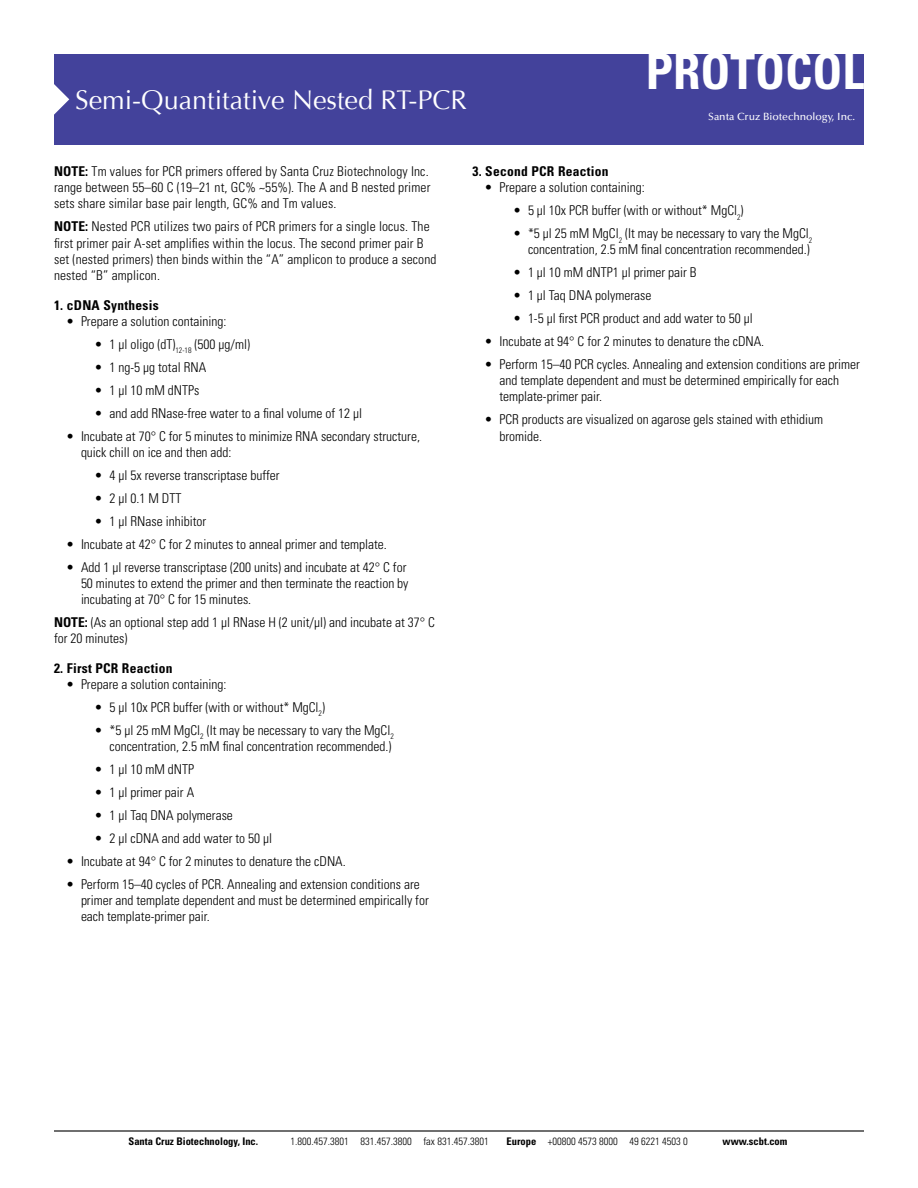
<style>
.page{position:relative;width:918px;height:1188px;background:#fff}
.page>*{position:absolute;margin:0;border:0;box-sizing:border-box;transform-origin:0 0}
.t1{font:700 condensed 49.2px "Univers";color:#fff}
.t2{font:27px "Optima";color:#fff}
.t3{font:300 condensed 13.5px/16.2px "Univers";color:#000}
.t4{font:700 condensed 13.5px "Univers";letter-spacing:.02em;color:#000}
.t5{font:300 condensed 10.5px "Univers";color:#000}
.t6{font:700 condensed 10.5px "Univers";color:#000}
.t7{font:500 10.5px "Optima";color:#fff}
.s1{font-weight:700}
</style>
<div class="page">
<div style="left:54px;top:54px;width:810px;height:91px;background:#43429b"></div>
<svg style="left:54px;top:84px;width:15px;height:31px"></svg>
<hr style="left:54px;top:1130px;width:810px;height:2px;background:#000">
<p class="t2" style="left:75px;top:84px;width:393px">Semi-Quantitative Nested RT-PCR</p>
<p class="t1" style="left:646px;top:42px;width:220px">PROTOCOL</p>
<p class="t7" style="left:708px;top:111px;width:148px">Santa Cruz Biotechnology, Inc.</p>
<p class="t3" style="left:54px;top:163px;width:378px"><span class="s1">NOTE:</span> Tm values for PCR primers offered by Santa Cruz Biotechnology Inc. range between 55–60 C (19–21 nt, GC% ~55%). The A and B nested primer sets share similar base pair length, GC% and Tm values.</p>
<p class="t3" style="left:54px;top:218px;width:384px"><span class="s1">NOTE:</span> Nested PCR utilizes two pairs of PCR primers for a single locus. The first primer pair A-set amplifies within the locus. The second primer pair B set (nested primers) then binds within the “A” amplicon to produce a second nested “B” amplicon.</p>
<p class="t4" style="left:54px;top:297px;width:106px">1. cDNA Synthesis</p>
<p class="t3" style="left:66px;top:313px;width:162px">• Prepare a solution containing:</p>
<p class="t3" style="left:94px;top:336px;width:157px">• 1 µl oligo (dT)<sub>12-18</sub> (500 µg/ml)</p>
<p class="t3" style="left:94px;top:359px;width:113px">• 1 ng-5 µg total RNA</p>
<p class="t3" style="left:94px;top:382px;width:106px">• 1 µl 10 mM dNTPs</p>
<p class="t3" style="left:94px;top:405px;width:269px">• and add RNase-free water to a final volume of 12 µl</p>
<p class="t3" style="left:81px;top:428px;width:341px;text-indent:-15px">• Incubate at 70° C for 5 minutes to minimize RNA secondary structure, quick chill on ice and then add:</p>
<p class="t3" style="left:94px;top:467px;width:187px">• 4 µl 5x reverse transcriptase buffer</p>
<p class="t3" style="left:94px;top:490px;width:88px">• 2 µl 0.1 M DTT</p>
<p class="t3" style="left:94px;top:513px;width:113px">• 1 µl RNase inhibitor</p>
<p class="t3" style="left:66px;top:536px;width:322px">• Incubate at 42° C for 2 minutes to anneal primer and template.</p>
<p class="t3" style="left:81px;top:559px;width:329px;text-indent:-15px">• Add 1 µl reverse transcriptase (200 units) and incubate at 42° C for<br>50 minutes to extend the primer and then terminate the reaction by incubating at 70° C for 15 minutes.</p>
<p class="t3" style="left:54px;top:614px;width:382px"><span class="s1">NOTE:</span> (As an optional step add 1 µl RNase H (2 unit/µl) and incubate at 37° C for 20 minutes)</p>
<p class="t4" style="left:54px;top:660px;width:120px">2. First PCR Reaction</p>
<p class="t3" style="left:66px;top:676px;width:162px">• Prepare a solution containing:</p>
<p class="t3" style="left:94px;top:699px;width:232px">• 5 µl 10x PCR buffer (with or without* MgCl<sub>2</sub>)</p>
<p class="t3" style="left:94px;top:722px;width:301px;text-align:right">• *5 µl 25 mM MgCl<sub>2</sub> (It may be necessary to vary the MgCl<sub>2 </sub>concentration, 2.5 mM final concentration recommended.)</p>
<p class="t3" style="left:94px;top:761px;width:101px">• 1 µl 10 mM dNTP</p>
<p class="t3" style="left:94px;top:784px;width:101px">• 1 µl primer pair A</p>
<p class="t3" style="left:94px;top:807px;width:140px">• 1 µl Taq DNA polymerase</p>
<p class="t3" style="left:94px;top:830px;width:179px">• 2 µl cDNA and add water to 50 µl</p>
<p class="t3" style="left:66px;top:853px;width:281px">• Incubate at 94° C for 2 minutes to denature the cDNA.</p>
<p class="t3" style="left:81px;top:876px;width:349px;text-indent:-15px">• Perform 15–40 cycles of PCR. Annealing and extension conditions are primer and template dependent and must be determined empirically for each template-primer pair.</p>
<p class="t4" style="left:472px;top:163px;width:138px">3. Second PCR Reaction</p>
<p class="t3" style="left:484px;top:179px;width:162px">• Prepare a solution containing:</p>
<p class="t3" style="left:513px;top:202px;width:232px">• 5 µl 10x PCR buffer (with or without* MgCl<sub>2</sub>)</p>
<p class="t3" style="left:513px;top:225px;width:301px;text-align:right">• *5 µl 25 mM MgCl<sub>2</sub> (It may be necessary to vary the MgCl<sub>2 </sub>concentration, 2.5 mM final concentration recommended.)</p>
<p class="t3" style="left:513px;top:264px;width:185px">• 1 µl 10 mM dNTP1 µl primer pair B</p>
<p class="t3" style="left:513px;top:287px;width:140px">• 1 µl Taq DNA polymerase</p>
<p class="t3" style="left:513px;top:310px;width:241px">• 1-5 µl first PCR product and add water to 50 µl</p>
<p class="t3" style="left:484px;top:333px;width:281px">• Incubate at 94° C for 2 minutes to denature the cDNA.</p>
<p class="t3" style="left:500px;top:356px;width:362px;text-indent:-15px">• Perform 15–40 PCR cycles. Annealing and extension conditions are primer and template dependent and must be determined empirically for each template-primer pair.</p>
<p class="t3" style="left:500px;top:412px;width:325px;text-indent:-15px">• PCR products are visualized on agarose gels stained with ethidium bromide.</p>
<p class="t6" style="left:129px;top:1135px;width:131px">Santa Cruz Biotechnology, Inc.</p>
<p class="t5" style="left:291px;top:1135px;width:200px">1.800.457.3801 831.457.3800 fax 831.457.3801</p>
<p class="t5" style="left:507px;top:1135px;width:183px"><span class="s1">Europe</span> +00800 4573 8000 49 6221 4503 0</p>
<p class="t6" style="left:723px;top:1135px;width:66px">www.scbt.com</p>
</div>
